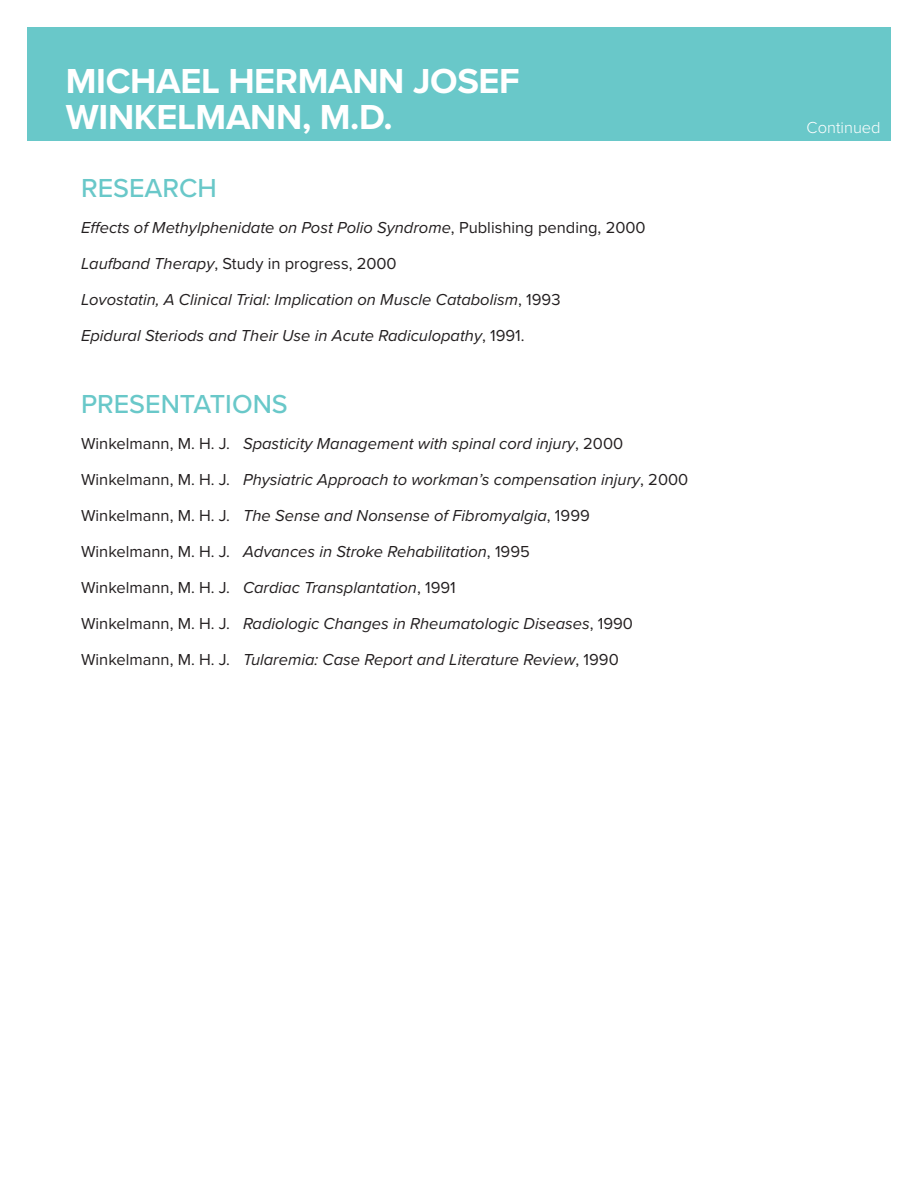
<style>
.page{position:relative;width:918px;height:1188px;background:#fff}
.page>*{position:absolute;margin:0;border:0;box-sizing:border-box;transform-origin:0 0}
.t1{font:700 36px/36px "Proxima Nova";letter-spacing:-.01em;color:#fff}
.t2{font:500 27px "Proxima Nova";color:#69c8c9}
.t3{font:italic 16.5px "Proxima Nova";color:#231f20}
.t4{font:16.5px "Proxima Nova";color:#231f20}
.t5{font:300 16.5px "Proxima Nova";color:#fff}
.s1{font-style:normal}
.s2{font-style:italic}
</style>
<div class="page">
<div style="left:27px;top:28px;width:864px;height:113px;background:#69c8c9"></div>
<p class="t1" style="left:66px;top:62px;width:455px">MICHAEL HERMANN JOSEF<br>WINKELMANN, M.D.</p>
<p class="t2" style="left:81px;top:168px;width:137px">RESEARCH</p>
<p class="t3" style="left:81px;top:216px;width:566px">Effects of Methylphenidate on Post Polio Syndrome<span class="s1">, Publishing pending, 2000</span></p>
<p class="t4" style="left:81px;top:252px;width:317px"><span class="s2">Laufband Therapy</span>, Study in progress, 2000</p>
<p class="t3" style="left:81px;top:288px;width:481px">Lovostatin, A Clinical Trial: Implication on Muscle Catabolism<span class="s1">, 1993</span></p>
<p class="t3" style="left:81px;top:324px;width:445px">Epidural Steriods and Their Use in Acute Radiculopathy<span class="s1">, 1991.</span></p>
<p class="t2" style="left:81px;top:384px;width:208px">PRESENTATIONS</p>
<p class="t3" style="left:81px;top:432px;width:544px"><span class="s1">Winkelmann, M. H. J.</span> Spasticity Management with spinal cord injury<span class="s1">, 2000</span></p>
<p class="t3" style="left:81px;top:468px;width:609px"><span class="s1">Winkelmann, M. H. J.</span> Physiatric Approach to workman’s compensation injury<span class="s1">, 2000</span></p>
<p class="t3" style="left:81px;top:504px;width:510px"><span class="s1">Winkelmann, M. H. J.</span> The Sense and Nonsense of Fibromyalgia<span class="s1">, 1999</span></p>
<p class="t3" style="left:81px;top:540px;width:450px"><span class="s1">Winkelmann, M. H. J.</span> Advances in Stroke Rehabilitation<span class="s1">, 1995</span></p>
<p class="t4" style="left:81px;top:576px;width:376px">Winkelmann, M. H. J. <span class="s2">Cardiac Transplantation</span>, 1991</p>
<p class="t3" style="left:81px;top:612px;width:554px"><span class="s1">Winkelmann, M. H. J.</span> Radiologic Changes in Rheumatologic Diseases<span class="s1">, 1990</span></p>
<p class="t3" style="left:81px;top:648px;width:539px"><span class="s1">Winkelmann, M. H. J.</span> Tularemia: Case Report and Literature Review<span class="s1">, 1990</span></p>
<p class="t5" style="left:807px;top:116px;width:76px">Continued</p>
</div>
